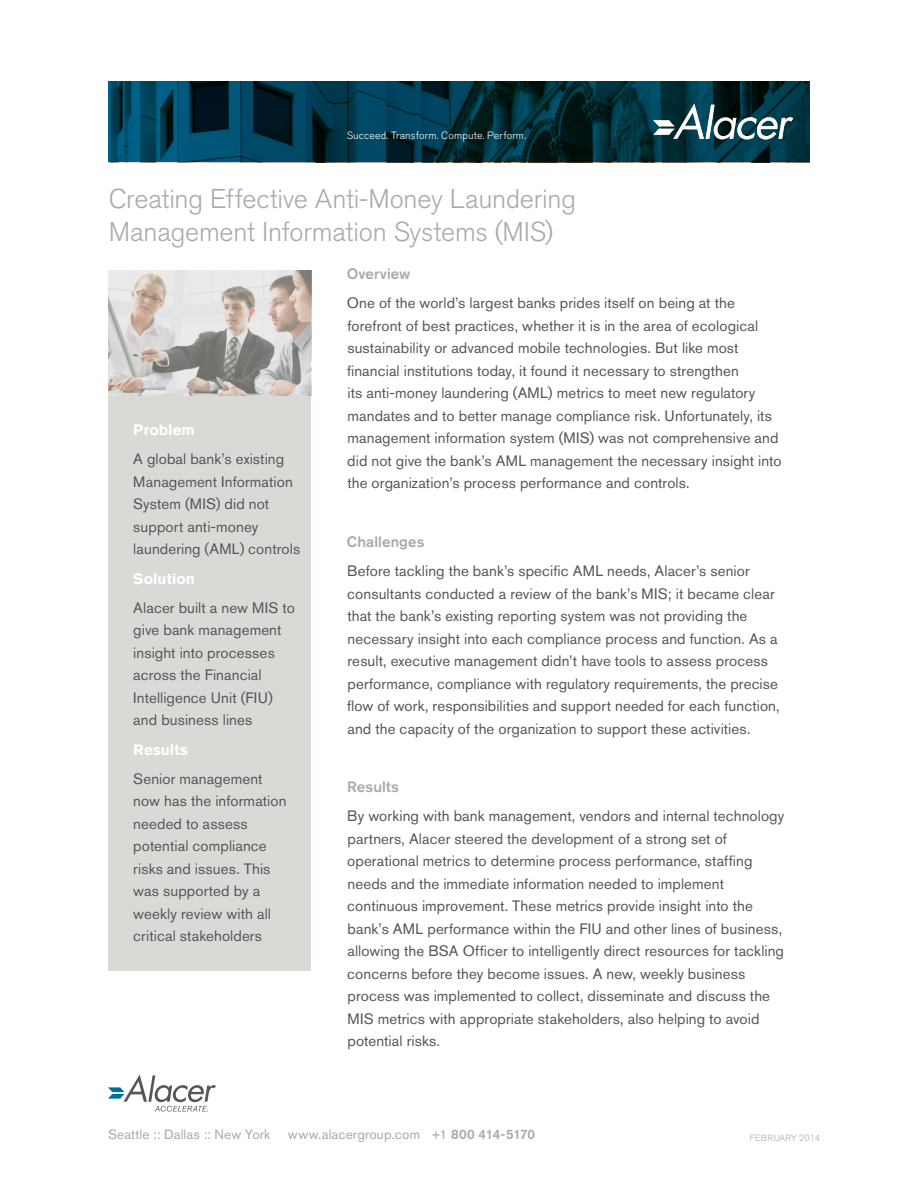
<style>
.page{position:relative;width:918px;height:1188px;background:#fff}
.page>*{position:absolute;margin:0;border:0;box-sizing:border-box;transform-origin:0 0}
.t1{font:300 27px/33px "Akzidenz Grotesk BE";letter-spacing:-.005em;color:#aaa9ab}
.t2{font:15px/22.5px "Akzidenz Grotesk BE";letter-spacing:.005em;color:#56565a}
.t3{font:500 15px "Akzidenz Grotesk BE";letter-spacing:.01em;color:#aaa9ab}
.t4{font:700 15px "Akzidenz Grotesk BE";letter-spacing:.005em;color:#fff}
.t5{font:13.5px "Akzidenz Grotesk BE";letter-spacing:.01em;color:#aaa9ab}
.t6{font:300 10.5px "Akzidenz Grotesk BE";letter-spacing:.02em;color:#fff}
.t7{font:300 9px "Akzidenz Grotesk BE";color:#aaa9ab}
.s1{font-weight:500}
</style>
<div class="page">
<img style="left:108px;top:81px;width:702px;height:81px">
<svg style="left:653px;top:104px;width:140px;height:35px"></svg>
<svg style="left:108px;top:1075px;width:108px;height:37px"></svg>
<div style="left:109px;top:270px;width:202px;height:701px;background:#dbd9d6"></div>
<img style="left:109px;top:270px;width:202px;height:126px">
<p class="t6" style="left:347px;top:129px;width:181px">Succeed. Transform. Compute. Perform.</p>
<h1 class="t1" style="left:109px;top:183px;width:469px">Creating Effective Anti-Money Laundering<br>Management Information Systems (MIS)</h1>
<p class="t3" style="left:347px;top:265px;width:65px">Overview</p>
<p class="t2" style="left:347px;top:292px;width:436px">One of the world’s largest banks prides itself on being at the forefront of best practices, whether it is in the area of ecological sustainability or advanced mobile technologies. But like most financial institutions today, it found it necessary to strengthen<br>its anti-money laundering (AML) metrics to meet new regulatory mandates and to better manage compliance risk. Unfortunately, its management information system (MIS) was not comprehensive and did not give the bank’s AML management the necessary insight into the organization’s process performance and controls.</p>
<p class="t4" style="left:133px;top:421px;width:63px">Problem</p>
<p class="t2" style="left:133px;top:448px;width:168px">A global bank’s existing<br>Management Information<br>System (MIS) did not support anti-money laundering (AML) controls</p>
<p class="t4" style="left:133px;top:570px;width:63px">Solution</p>
<p class="t2" style="left:133px;top:596px;width:163px">Alacer built a new MIS to give bank management insight into processes across the Financial<br>Intelligence Unit (FIU) and business lines</p>
<p class="t4" style="left:133px;top:741px;width:56px">Results</p>
<p class="t2" style="left:133px;top:767px;width:155px">Senior management now has the information needed to assess potential compliance risks and issues. This was supported by a weekly review with all critical stakeholders</p>
<p class="t3" style="left:347px;top:532px;width:79px">Challenges</p>
<p class="t2" style="left:347px;top:560px;width:434px">Before tackling the bank’s specific AML needs, Alacer’s senior consultants conducted a review of the bank’s MIS; it became clear that the bank’s existing reporting system was not providing the necessary insight into each compliance process and function. As a result, executive management didn’t have tools to assess process performance, compliance with regulatory requirements, the precise flow of work, responsibilities and support needed for each function, and the capacity of the organization to support these activities.</p>
<p class="t3" style="left:347px;top:778px;width:53px">Results</p>
<p class="t2" style="left:347px;top:805px;width:439px">By working with bank management, vendors and internal technology partners, Alacer steered the development of a strong set of operational metrics to determine process performance, staffing needs and the immediate information needed to implement continuous improvement. These metrics provide insight into the bank’s AML performance within the FIU and other lines of business, allowing the BSA Officer to intelligently direct resources for tackling concerns before they become issues. A new, weekly business process was implemented to collect, disseminate and discuss the MIS metrics with appropriate stakeholders, also helping to avoid potential risks.</p>
<p class="t5" style="left:108px;top:1127px;width:164px">Seattle :: Dallas :: New York</p>
<p class="t5" style="left:288px;top:1127px;width:249px">www.alacergroup.com +1 <span class="s1">800 414-5170</span></p>
<p class="t7" style="left:750px;top:1133px;width:72px">February 2014</p>
</div>
